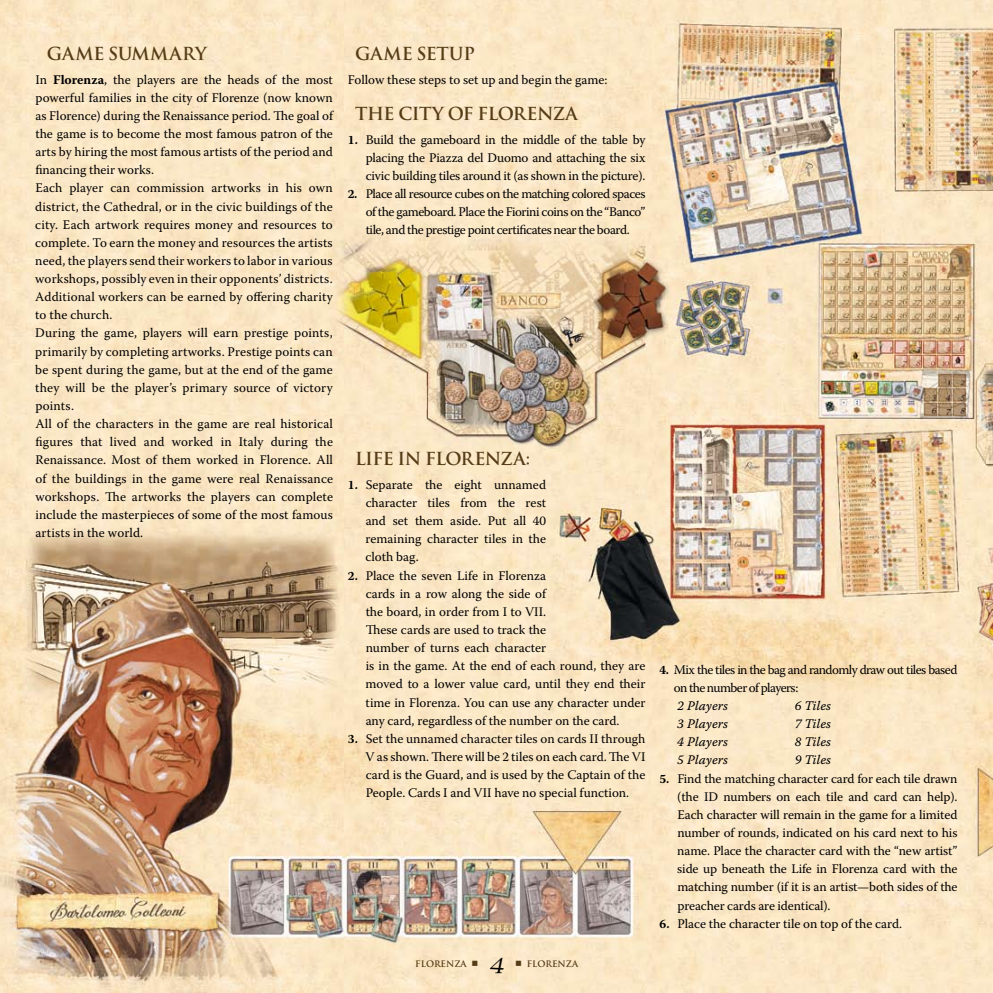
<style>
.page{position:relative;width:993px;height:993px;background:#fff}
.page>*{position:absolute;margin:0;border:0;box-sizing:border-box;transform-origin:0 0}
.t1{font:700 17.5px "Trajan Pro";letter-spacing:-.025em;color:#553c16}
.t2{font:13.12px/18.1px "Warnock Pro";letter-spacing:.005em;color:#000;text-align:justify}
.t3{font:13.12px/18.1px "Warnock Pro";letter-spacing:-.045em;color:#000}
.t4{font:13.12px "Warnock Pro It Capt";color:#000}
.t5{font:700 8.75px "Trajan Pro";color:#553c16}
.s1{font-weight:700}
.s2{font-weight:700;font-size:12.5px}
</style>
<div class="page">
<img style="left:0;top:0;width:992px;height:992px">
<svg style="left:472px;top:960px;width:5px;height:5px"></svg>
<svg style="left:490px;top:957px;width:13px;height:15px"></svg>
<svg style="left:516px;top:960px;width:5px;height:5px"></svg>
<h1 class="t1" style="left:47px;top:43px;width:161px">GAME SUMMARY</h1>
<p class="t2" style="left:35px;top:70px;width:299px;text-align:left">In <span class="s1">Florenza</span>, the players are the heads of the most powerful families in the city of Florenze (now known as Florence) during the Renaissance period. The goal of the game is to become the most famous patron of the arts by hiring the most famous artists of the period and financing their works.<br>Each player can commission artworks in his own district, the Cathedral, or in the civic buildings of the city. Each artwork requires money and resources to complete. To earn the money and resources the artists need, the players send their workers to labor in various workshops, possibly even in their opponents’ districts.<br>Additional workers can be earned by offering charity to the church.<br>During the game, players will earn prestige points, primarily by completing artworks. Prestige points can be spent during the game, but at the end of the game they will be the player’s primary source of victory points.<br>All of the characters in the game are real historical figures that lived and worked in Italy during the Renaissance. Most of them worked in Florence. All of the buildings in the game were real Renaissance workshops. The artworks the players can complete include the masterpieces of some of the most famous artists in the world.</p>
<h1 class="t1" style="left:355px;top:43px;width:121px">GAME SETUP</h1>
<p class="t2" style="left:348px;top:70px;width:261px">Follow these steps to set up and begin the game:</p>
<h1 class="t1" style="left:355px;top:103px;width:147px">THE CITY OF FLORENZA</h1>
<p class="t2" style="left:365px;top:130px;width:281px;text-indent:-18px"><span class="s2">1.</span> Build the gameboard in the middle of the table by placing the Piazza del Duomo and attaching the six civic building tiles around it (as shown in the picture).</p>
<p class="t2" style="left:365px;top:184px;width:281px;text-indent:-18px"><span class="s2">2.</span> Place all resource cubes on the matching colored spaces of the gameboard. Place the Fiorini coins on the “Banco” tile, and the prestige point certificates near the board.</p>
<h1 class="t1" style="left:355px;top:448px;width:95px">LIFE IN FLORENZA</h1>
<h1 class="t1" style="left:525px;top:448px;width:6px">:</h1>
<p class="t2" style="left:365px;top:475px;width:182px;text-indent:-18px"><span class="s2">1.</span> Separate the eight unnamed character tiles from the rest and set them aside. Put all 40 remaining character tiles in the cloth bag.</p>
<p class="t2" style="left:365px;top:565px;width:281px;text-align:left;text-indent:-18px"><span class="s2">2.</span> Place the seven Life in Florenza<br>cards in a row along the side of<br>the board, in order from I to VII.<br>These cards are used to track the<br>number of turns each character<br>is in the game. At the end of each round, they are moved to a lower value card, until they end their time in Florenza. You can use any character under any card, regardless of the number on the card.</p>
<p class="t2" style="left:365px;top:729px;width:281px;text-indent:-18px"><span class="s2">3.</span> Set the unnamed character tiles on cards II through V as shown. There will be 2 tiles on each card. The VI card is the Guard, and is used by the Captain of the People. Cards I and VII have no special function.</p>
<p class="t5" style="left:415px;top:958px;width:53px">FLORENZA</p>
<p class="t5" style="left:526px;top:958px;width:53px">FLORENZA</p>
<p class="t3" style="left:673px;top:660px;width:285px;text-indent:-14px"><span class="s2">4.</span> Mix the tiles in the bag and randomly draw out tiles based on the number of players:</p>
<p class="t4" style="left:677px;top:697px;width:52px">2 Players</p>
<p class="t4" style="left:794px;top:697px;width:38px">6 Tiles</p>
<p class="t4" style="left:677px;top:715px;width:52px">3 Players</p>
<p class="t4" style="left:794px;top:715px;width:38px">7 Tiles</p>
<p class="t4" style="left:677px;top:733px;width:52px">4 Players</p>
<p class="t4" style="left:794px;top:733px;width:38px">8 Tiles</p>
<p class="t4" style="left:677px;top:752px;width:52px">5 Players</p>
<p class="t4" style="left:794px;top:752px;width:38px">9 Tiles</p>
<p class="t2" style="left:677px;top:768px;width:282px;text-indent:-18px"><span class="s2">5.</span> Find the matching character card for each tile drawn (the ID numbers on each tile and card can help).<br>Each character will remain in the game for a limited number of rounds, indicated on his card next to his name. Place the character card with the “new artist” side up beneath the Life in Florenza card with the matching number (if it is an artist—both sides of the preacher cards are identical).</p>
<p class="t2" style="left:659px;top:913px;width:244px"><span class="s2">6.</span> Place the character tile on top of the card.</p>
</div>
